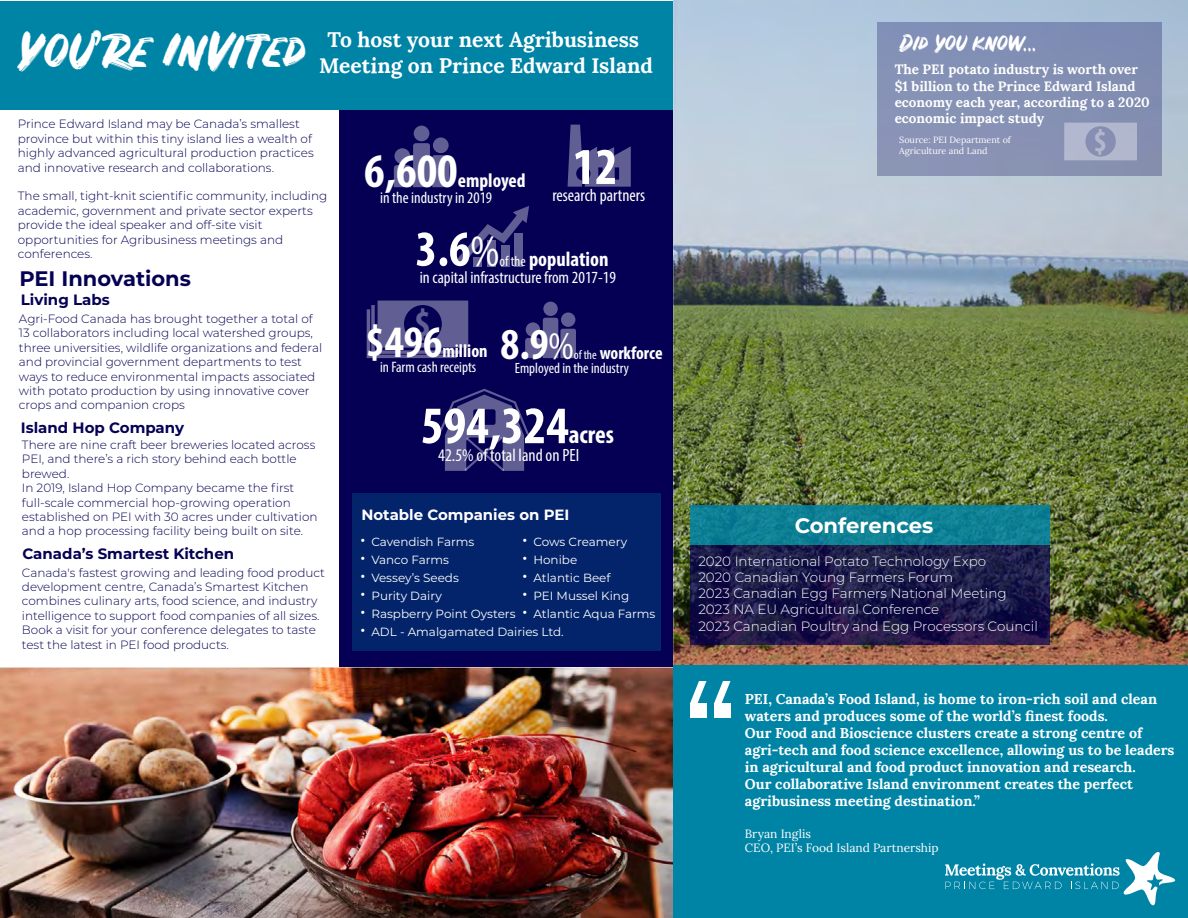
<style>
.page{position:relative;width:1188px;height:918px;background:#fff}
.page>*{position:absolute;margin:0;border:0;box-sizing:border-box;transform-origin:0 0}
.t1{font:700 condensed 52.95px "Myriad Pro";color:#fff}
.t2{font:700 condensed 52.05px "Myriad Pro";color:#fff}
.t3{font:700 condensed 50.7px "Myriad Pro";color:#fff}
.t4{font:700 condensed 48.3px "Myriad Pro";color:#fff}
.t5{font:48px "Rustico";color:#fff}
.t6{font:700 condensed 45.15px "Myriad Pro";color:#fff}
.t7{font:700 condensed 44.4px "Myriad Pro";color:#fff}
.t8{font:700 condensed 39.6px "Myriad Pro";color:#fff}
.t9{font:700 condensed 31.8px "Myriad Pro";color:#fff}
.t10{font:700 21px/25.2px "Lora";color:#fff;text-align:center}
.t11{font:700 21px "Montserrat";color:#050054}
.t12{font:21px "Rustico";color:#fff}
.t13{font:700 21px "Montserrat";color:#fff}
.t14{font:700 condensed 20.7px "Myriad Pro";color:#fff}
.t15{font:700 condensed 19.65px "Myriad Pro";color:#fff}
.t16{font:700 condensed 18.45px "Myriad Pro";color:#fff}
.t17{font:700 condensed 18.15px "Myriad Pro";color:#fff}
.t18{font:condensed 17.85px "Myriad Pro";color:#fff}
.t19{font:condensed 17.55px "Myriad Pro";color:#fff}
.t20{font:condensed 17.1px "Myriad Pro";color:#fff}
.t21{font:condensed 16.2px "Myriad Pro";color:#fff}
.t22{font:condensed 15.15px "Myriad Pro";color:#fff}
.t23{font:700 15px "Montserrat";color:#050054}
.t24{font:condensed 14.85px "Myriad Pro";color:#fff}
.t25{font:700 14.85px "Montserrat";color:#fff}
.t26{font:700 14.25px/17.1px "Lora";color:#fff}
.t27{font:300 13.5px/16.2px "Montserrat";color:#fff}
.t28{font:700 13.5px/16.2px "Lora";color:#fff}
.t29{font:300 12px/14.4px "Montserrat";color:#050054}
.t30{font:12px/14.4px "Lora";color:#fff}
.t31{font:11.85px "Montserrat";color:#fff}
.t32{font:9px/10.8px "Lora";color:#fff}
.s1{font-family:"Lora";font-weight:700}
.s2{font-weight:400;font-size:45px}
.s3{font-weight:400;font-size:14.55px}
.s4{font-weight:400;font-size:39.3px}
.s5{font-weight:400;font-size:12.75px}
.s6{font-size:25.5px}
.s7{font-size:20.85px}
</style>
<div class="page">
<div style="left:339px;top:110px;width:337px;height:560px;background:#050054"></div>
<img style="left:0;top:668px;width:674px;height:250px">
<div style="left:674px;top:663px;width:514px;height:254px;background:#0084a6"></div>
<div style="left:0;top:2px;width:674px;height:108px;background:#0084a6"></div>
<img style="left:673px;top:0;width:515px;height:665px">
<div style="left:878px;top:22px;width:284px;height:154px;background:#8491b4"></div>
<svg style="left:945px;top:852px;width:230px;height:53px"></svg>
<div style="left:690px;top:704px;width:16px;height:14px;background:#fff"></div>
<svg style="left:690px;top:681px;width:16px;height:23px"></svg>
<div style="left:714px;top:704px;width:16px;height:14px;background:#fff"></div>
<svg style="left:714px;top:681px;width:16px;height:23px"></svg>
<svg style="left:438px;top:389px;width:91px;height:82px"></svg>
<svg style="left:367px;top:301px;width:101px;height:57px"></svg>
<svg style="left:1064px;top:123px;width:73px;height:37px"></svg>
<svg style="left:456px;top:206px;width:73px;height:60px"></svg>
<svg style="left:525px;top:318px;width:51px;height:40px"></svg>
<div style="left:526px;top:322px;width:14px;height:15px;background:#615e93;border-radius:50%"></div>
<div style="left:561px;top:312px;width:14px;height:15px;background:#615e93;border-radius:50%"></div>
<div style="left:543px;top:302px;width:15px;height:14px;background:#615e93;border-radius:50%"></div>
<svg style="left:568px;top:125px;width:63px;height:62px"></svg>
<svg style="left:394px;top:143px;width:55px;height:44px"></svg>
<svg style="left:394px;top:148px;width:16px;height:16px"></svg>
<svg style="left:433px;top:137px;width:16px;height:16px"></svg>
<div style="left:414px;top:126px;width:15px;height:15px;background:#615e93;border-radius:50%"></div>
<div style="left:352px;top:494px;width:310px;height:157px;background:#03246a"></div>
<svg style="left:690px;top:545px;width:360px;height:100px;background:#1b1747"></svg>
<div style="left:690px;top:506px;width:360px;height:39px;background:#0e8194"></div>
<h3 class="t5" style="left:18px;top:23px;width:289px">You<span class="s1">’</span>re Invited</h3>
<h3 class="t10" style="left:319px;top:25px;width:335px">To host your next Agribusiness<br>Meeting on Prince Edward Island</h3>
<p class="t29" style="left:18px;top:117px;width:297px">Prince Edward Island may be Canada’s smallest province but within this tiny island lies a wealth of highly advanced agricultural production practices and innovative research and collaborations.</p>
<p class="t29" style="left:18px;top:189px;width:311px">The small, tight-knit scientific community, including academic, government and private sector experts provide the ideal speaker and off-site visit opportunities for Agribusiness meetings and conferences.</p>
<h3 class="t11" style="left:19px;top:263px;width:173px">PEI Innovations</h3>
<p class="t23" style="left:21px;top:289px;width:90px">Living Labs</p>
<p class="t29" style="left:19px;top:311px;width:305px">Agri-Food Canada has brought together a total of 13 collaborators including local watershed groups, three universities, wildlife organizations and federal and provincial government departments to test ways to reduce environmental impacts associated with potato production by using innovative cover crops and companion crops</p>
<p class="t29" style="left:22px;top:437px;width:297px">There are nine craft beer breweries located across PEI, and there’s a rich story behind each bottle brewed.<br>In 2019, Island Hop Company became the first full-scale commercial hop-growing operation established on PEI with 30 acres under cultivation and a hop processing facility being built on site.</p>
<p class="t29" style="left:22px;top:565px;width:305px">Canada's fastest growing and leading food product development centre, Canada’s Smartest Kitchen combines culinary arts, food science, and industry intelligence to support food companies of all sizes.<br>Book a visit for your conference delegates to taste test the latest in PEI food products.</p>
<p class="t23" style="left:21px;top:417px;width:165px">Island Hop Company</p>
<p class="t23" style="left:22px;top:543px;width:213px">Canada’s Smartest Kitchen</p>
<h3 class="t4" style="left:364px;top:140px;width:95px">6,600</h3>
<h3 class="t15" style="left:458px;top:168px;width:69px">employed</h3>
<h3 class="t21" style="left:380px;top:187px;width:114px">in the industry in 2019</h3>
<h2 class="t2" style="left:573px;top:134px;width:46px">12</h2>
<h3 class="t19" style="left:552px;top:185px;width:94px">research partners</h3>
<h3 class="t3" style="left:415px;top:217px;width:86px">3.6<span class="s2">%</span></h3>
<h3 class="t14" style="left:500px;top:246px;width:110px"><span class="s3">of the</span> population</h3>
<h3 class="t20" style="left:420px;top:267px;width:198px">in capital infrastructure from 2017-19</h3>
<h3 class="t8" style="left:414px;top:299px;width:18px">$</h3>
<p class="t22" style="left:380px;top:358px;width:98px">in Farm cash receipts</p>
<h3 class="t6" style="left:365px;top:314px;width:78px">$496</h3>
<h3 class="t16" style="left:442px;top:340px;width:47px">million</h3>
<h3 class="t7" style="left:500px;top:316px;width:75px">8.9<span class="s4">%</span></h3>
<h3 class="t17" style="left:574px;top:341px;width:90px"><span class="s5">of the</span> workforce</h3>
<p class="t24" style="left:515px;top:360px;width:116px">Employed in the industry</p>
<h1 class="t1" style="left:421px;top:392px;width:195px">594,324<span class="s6">acres</span></h1>
<h3 class="t18" style="left:438px;top:444px;width:143px">42.5% of total land on PEI</h3>
<p class="t25" style="left:361px;top:504px;width:210px">Notable Companies on PEI</p>
<p class="t31" style="left:360px;top:534px;width:116px"><span class="s7">•</span> Cavendish Farms</p>
<p class="t31" style="left:360px;top:552px;width:91px"><span class="s7">•</span> Vanco Farms</p>
<p class="t31" style="left:360px;top:570px;width:101px"><span class="s7">•</span> Vessey’s Seeds</p>
<p class="t31" style="left:360px;top:588px;width:84px"><span class="s7">•</span> Purity Dairy</p>
<p class="t31" style="left:360px;top:605px;width:157px"><span class="s7">•</span> Raspberry Point Oysters</p>
<p class="t31" style="left:360px;top:623px;width:206px"><span class="s7">•</span> ADL - Amalgamated Dairies Ltd.</p>
<p class="t31" style="left:522px;top:534px;width:107px"><span class="s7">•</span> Cows Creamery</p>
<p class="t31" style="left:522px;top:552px;width:57px"><span class="s7">•</span> Honibe</p>
<p class="t31" style="left:522px;top:570px;width:90px"><span class="s7">•</span> Atlantic Beef</p>
<p class="t31" style="left:522px;top:588px;width:109px"><span class="s7">•</span> PEI Mussel King</p>
<p class="t31" style="left:522px;top:605px;width:135px"><span class="s7">•</span> Atlantic Aqua Farms</p>
<h3 class="t12" style="left:901px;top:31px;width:138px">Did you know...</h3>
<p class="t28" style="left:895px;top:60px;width:257px">The PEI potato industry is worth over $1 billion to the Prince Edward Island economy each year, according to a 2020 economic impact study</p>
<p class="t32" style="left:899px;top:134px;width:113px">Source: PEI Department of<br>Agriculture and Land</p>
<h3 class="t9" style="left:1093px;top:121px;width:15px">$</h3>
<h3 class="t13" style="left:795px;top:511px;width:140px">Conferences</h3>
<p class="t27" style="left:698px;top:553px;width:341px">2020 International Potato Technology Expo<br>2020 Canadian Young Farmers Forum<br>2023 Canadian Egg Farmers National Meeting 2023 NA EU Agricultural Conference<br>2023 Canadian Poultry and Egg Processors Council</p>
<p class="t26" style="left:745px;top:689px;width:431px">PEI, Canada’s Food Island, is home to iron-rich soil and clean waters and produces some of the world’s finest foods.<br>Our Food and Bioscience clusters create a strong centre of agri-tech and food science excellence, allowing us to be leaders in agricultural and food product innovation and research.<br>Our collaborative Island environment creates the perfect agribusiness meeting destination.”</p>
<p class="t30" style="left:745px;top:825px;width:195px">Bryan Inglis<br>CEO, PEI’s Food Island Partnership</p>
</div>
